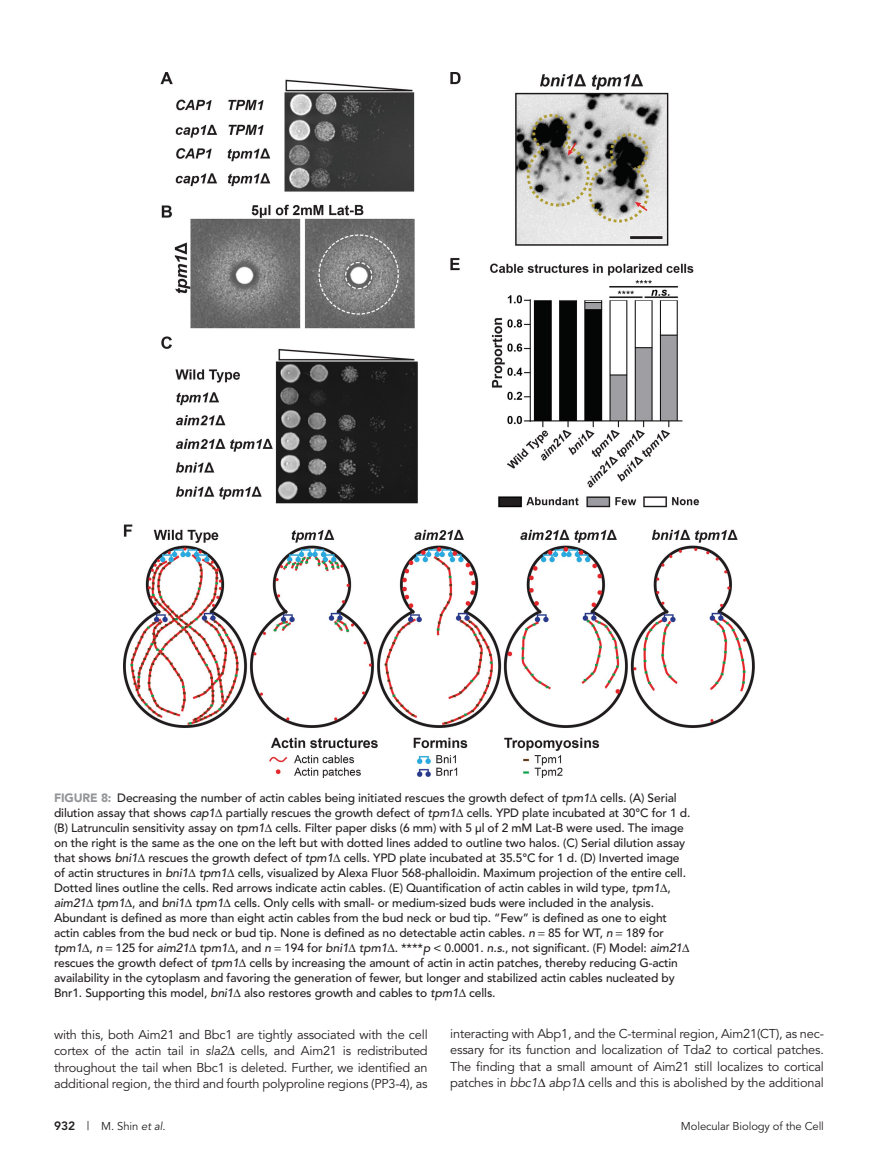
<style>
.page{position:relative;width:878px;height:1175px;background:#fff}
.page>*{position:absolute;margin:0;border:0;box-sizing:border-box;transform-origin:0 0}
.Para{font:12.75px/16.5px "Avenir";letter-spacing:-.015em;color:#231f20;text-align:justify}
.FigCaption_35_5p{font:500 12px/15px "Avenir";letter-spacing:-.01em;color:#231f20}
.t1{font:11.25px "Avenir";letter-spacing:-.01em;color:#231f20}
.s1{font-weight:900;color:#939598}
.s2{font-style:italic}
.s3{font-weight:800;font-size:12px}
.s4{font-size:12px}
</style>
<div class="page">
<img style="left:124px;top:72px;width:630px;height:706px">
<p class="FigCaption_35_5p" style="left:54px;top:790px;width:638px"><span class="s1">FIGURE 8:</span> Decreasing the number of actin cables being initiated rescues the growth defect of <span class="s2">tpm1</span> cells. (A) Serial dilution assay that shows <span class="s2">cap1</span> partially rescues the growth defect of <span class="s2">tpm1</span> cells. YPD plate incubated at 30°C for 1 d. (B) Latrunculin sensitivity assay on <span class="s2">tpm1</span> cells. Filter paper disks (6 mm) with 5 μl of 2 mM Lat-B were used. The image on the right is the same as the one on the left but with dotted lines added to outline two halos. (C) Serial dilution assay that shows <span class="s2">bni1</span> rescues the growth defect of <span class="s2">tpm1</span> cells. YPD plate incubated at 35.5°C for 1 d. (D) Inverted image of actin structures in <span class="s2">bni1 tpm1</span> cells, visualized by Alexa Fluor 568-phalloidin. Maximum projection of the entire cell.<br>Dotted lines outline the cells. Red arrows indicate actin cables. (E) Quantification of actin cables in wild type, <span class="s2">tpm1</span> , <span class="s2">aim21 tpm1</span> , and <span class="s2">bni1 tpm1</span> cells. Only cells with small- or medium-sized buds were included in the analysis.<br>Abundant is defined as more than eight actin cables from the bud neck or bud tip. “Few” is defined as one to eight actin cables from the bud neck or bud tip. None is defined as no detectable actin cables. <span class="s2">n</span> 85 for WT, <span class="s2">n</span> 189 for <span class="s2">tpm1</span> , <span class="s2">n</span> 125 for <span class="s2">aim21 tpm1</span> , and <span class="s2">n</span> 194 for <span class="s2">bni1 tpm1</span> . ****<span class="s2">p</span> &lt; 0.0001. <span class="s2">n.s.</span>, not significant. (F) Model: <span class="s2">aim21 </span>rescues the growth defect of <span class="s2">tpm1</span> cells by increasing the amount of actin in actin patches, thereby reducing G-actin availability in the cytoplasm and favoring the generation of fewer, but longer and stabilized actin cables nucleated by Bnr1. Supporting this model, <span class="s2">bni1</span>∆ also restores growth and cables to <span class="s2">tpm1</span>∆ cells.</p>
<p class="Para" style="left:450px;top:1025px;width:375px">interacting with Abp1, and the C-terminal region, Aim21(CT), as nec&shy;essary for its function and localization of Tda2 to cortical patches.<br>The finding that a small amount of Aim21 still localizes to cortical patches in <span class="s2">bbc1</span>∆ <span class="s2">abp1</span>∆ cells and this is abolished by the additional</p>
<p class="Para" style="left:54px;top:1026px;width:375px">with this, both Aim21 and Bbc1 are tightly associated with the cell cortex of the actin tail in <span class="s2">sla2</span>∆ cells, and Aim21 is redistributed throughout the tail when Bbc1 is deleted. Further, we identified an additional region, the third and fourth polyproline regions (PP3-4), as</p>
<p class="t1" style="left:54px;top:1119px;width:113px"><span class="s3">932</span> <span class="s4">|</span> M. Shin <span class="s2">et al</span>.</p>
<p class="t1" style="left:681px;top:1119px;width:144px">Molecular Biology of the Cell</p>
</div>
